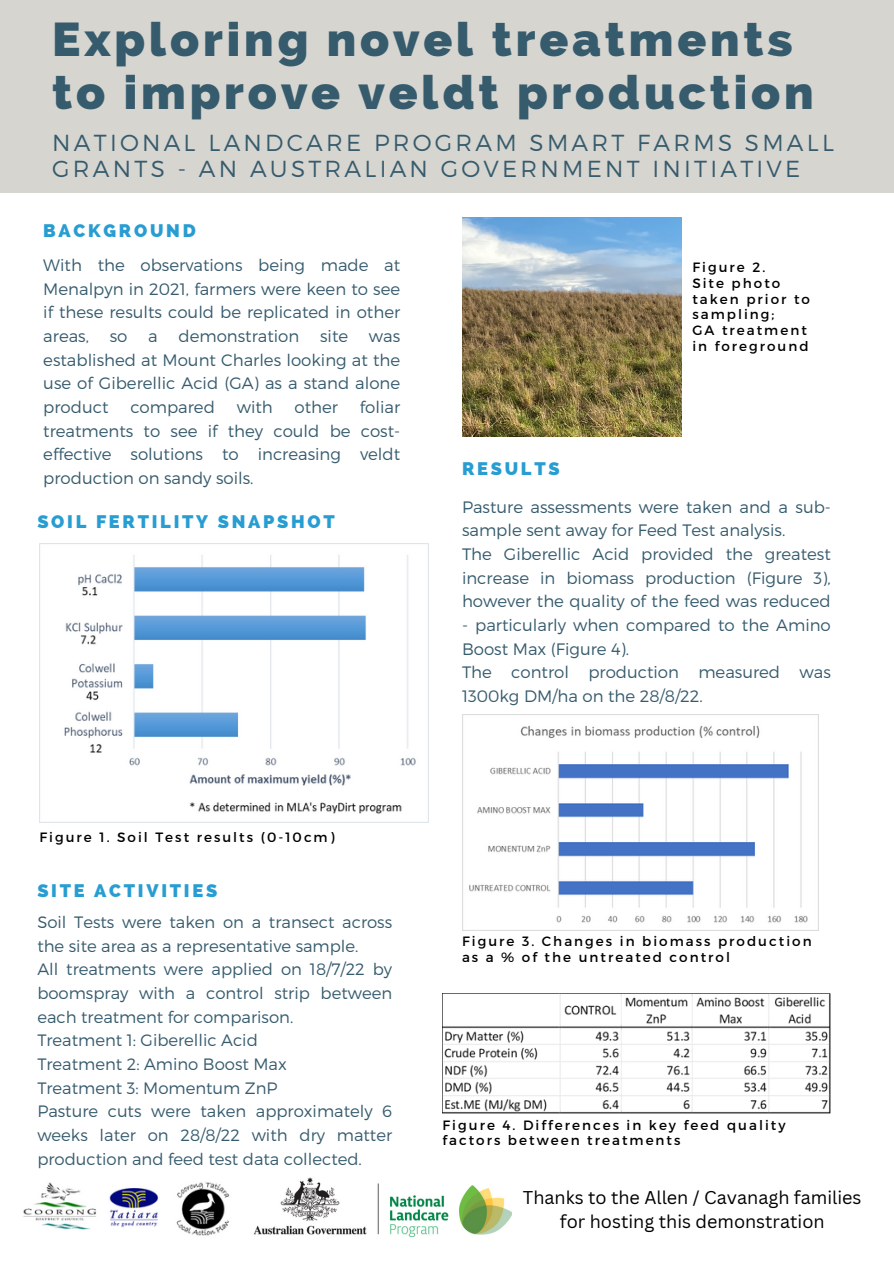
<style>
.page{position:relative;width:894px;height:1264px;background:#fff}
.page>*{position:absolute;margin:0;border:0;box-sizing:border-box;transform-origin:0 0}
.t1{font:800 47.55px/52.8px "Raleway";letter-spacing:.08em;color:#365b6d}
.t2{font:300 23.1px/25.8px "Montserrat";letter-spacing:.14em;color:#365b6d}
.t3{font:800 18.15px "Raleway";letter-spacing:.15em;color:#289dd2}
.t4{font:18px/24.8px "Canva Sans";color:#000;text-align:center}
.t5{font:300 16.5px/23.7px "Montserrat";color:#365b6d}
.t6{font:13.5px/15.8px "Montserrat";letter-spacing:.15em;color:#000}
</style>
<div class="page">
<div style="left:0;top:0;width:893px;height:193px;background:#d6d5d0"></div>
<img style="left:23px;top:1182px;width:207px;height:54px">
<img style="left:253px;top:1177px;width:258px;height:59px">
<img style="left:39px;top:543px;width:390px;height:279px">
<img style="left:462px;top:217px;width:219px;height:220px">
<img style="left:462px;top:714px;width:356px;height:216px">
<img style="left:442px;top:993px;width:388px;height:120px">
<h3 class="t1" style="left:52px;top:13px;width:762px">Exploring novel treatments to improve veldt production</h3>
<p class="t2" style="left:52px;top:129px;width:783px">NATIONAL LANDCARE PROGRAM SMART FARMS SMALL<br>GRANTS - AN AUSTRALIAN GOVERNMENT INITIATIVE</p>
<p class="t3" style="left:43px;top:220px;width:154px">BACKGROUND</p>
<p class="t5" style="left:43px;top:252px;width:358px;text-align:justify">With the observations being made at Menalpyn in 2021, farmers were keen to see if these results could be replicated in other areas,</p>
<p class="t5" style="left:110px;top:323px;width:19px">so</p>
<p class="t5" style="left:148px;top:323px;width:11px">a</p>
<p class="t5" style="left:178px;top:323px;width:122px">demonstration</p>
<p class="t5" style="left:320px;top:323px;width:30px">site</p>
<p class="t5" style="left:43px;top:323px;width:358px;text-align:justify;text-indent:325px">was established at Mount Charles looking at the use of Giberellic Acid (GA) as a stand alone product</p>
<p class="t5" style="left:43px;top:394px;width:358px;text-align:justify;text-indent:316px">foliar treatments to see if they could be cost&shy;effective solutions to increasing veldt production on sandy soils.</p>
<p class="t5" style="left:130px;top:394px;width:86px">compared</p>
<p class="t5" style="left:237px;top:394px;width:38px">with</p>
<p class="t5" style="left:294px;top:394px;width:45px">other</p>
<p class="t3" style="left:37px;top:511px;width:299px">SOIL FERTILITY SNAPSHOT</p>
<p class="t3" style="left:462px;top:458px;width:99px">RESULTS</p>
<h3 class="t6" style="left:692px;top:259px;width:74px">Figure 2.</h3>
<h4 class="t6" style="left:692px;top:274px;width:119px">Site photo taken prior to sampling;</h4>
<p class="t6" style="left:692px;top:322px;width:118px">GA treatment in foreground</p>
<h4 class="t5" style="left:462px;top:494px;width:370px">Pasture assessments were taken and a sub&shy;sample sent away for Feed Test analysis.<br>The Giberellic Acid provided the greatest increase in biomass production (Figure 3), however the quality of the feed was reduced</h4>
<h4 class="t5" style="left:462px;top:612px;width:370px">- particularly when compared to the Amino<br>Boost Max (Figure 4).<br>The control production measured was<br>1300kg DM/ha on the 28/8/22.</h4>
<p class="t6" style="left:39px;top:828px;width:296px">Figure 1. Soil Test results (0-10cm)</p>
<p class="t3" style="left:37px;top:879px;width:181px">SITE ACTIVITIES</p>
<p class="t5" style="left:37px;top:909px;width:356px">Soil Tests were taken on a transect across the site area as a representative sample.<br>All treatments were applied on 18/7/22 by boomspray with a control strip between each treatment for comparison.<br>Treatment 1: Giberellic Acid<br>Treatment 2: Amino Boost Max<br>Treatment 3: Momentum ZnP<br>Pasture cuts were taken approximately 6 weeks later on 28/8/22 with dry matter production and feed test data collected.</p>
<p class="t6" style="left:462px;top:932px;width:351px">Figure 3. Changes in biomass production as a % of the untreated control</p>
<h4 class="t6" style="left:442px;top:1116px;width:344px">Figure 4. Differences in key feed quality factors between treatments</h4>
<p class="t4" style="left:522px;top:1184px;width:340px">Thanks to the Allen / Cavanagh families for hosting this demonstration</p>
</div>
